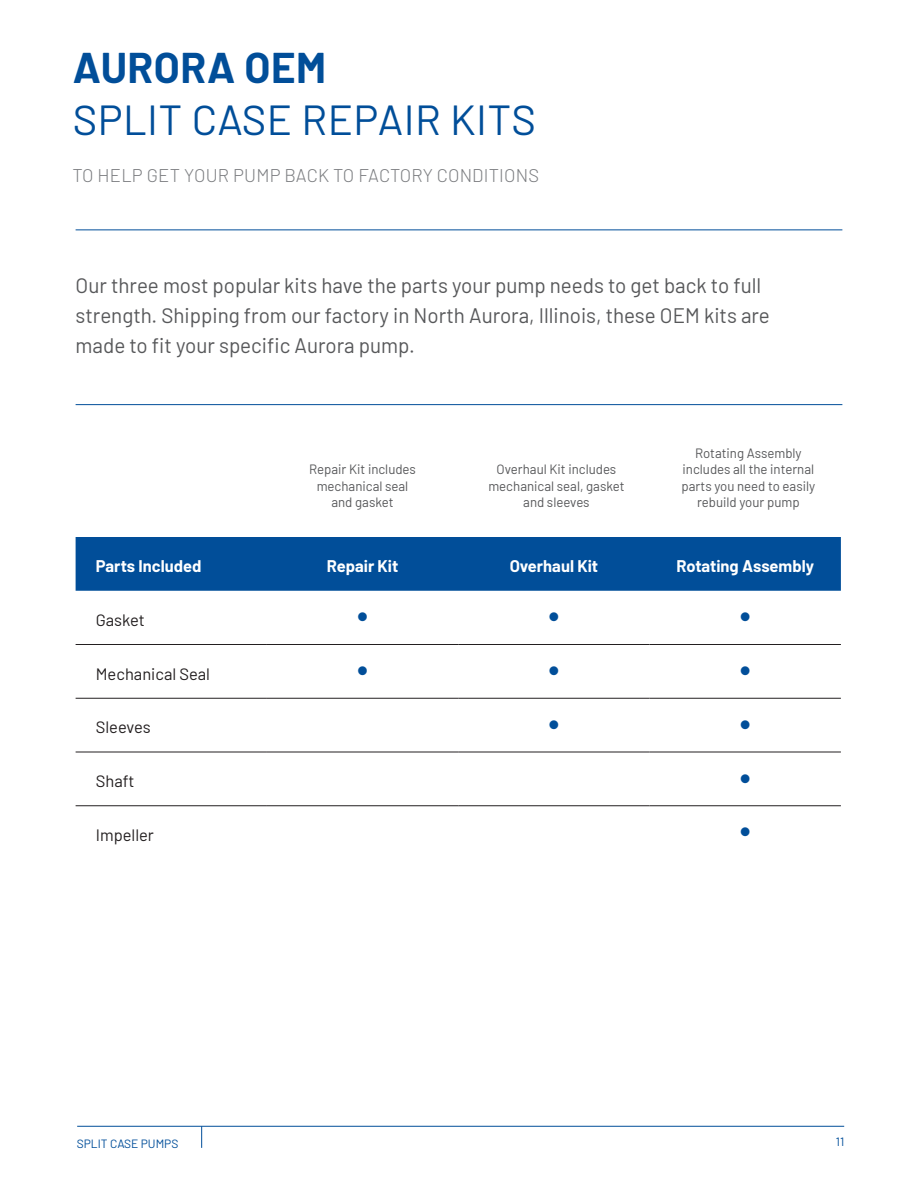
<style>
.page{position:relative;width:918px;height:1188px;background:#fff}
.page>*{position:absolute;margin:0;border:0;box-sizing:border-box;transform-origin:0 0}
.Primary_Heading{font:42px "Barlow";letter-spacing:.01em;color:#014e99}
.Primary_Heading-2{font:700 42px "Barlow";letter-spacing:.01em;color:#014e99}
.CVI_Bullets{font:37.5px "Barlow";color:#014e99}
.Body_text{font:21px/30px "Barlow";color:#57585a}
.Primary_Heading-3{font:300 18.3px "Barlow";letter-spacing:.01em;color:#7a7c7f}
.CVI_Bullets-2{font:700 16.5px "Barlow";color:#fff}
.CVI_Bullets-3{font:16.5px "Barlow";color:#231f20}
.Body_text-2{font:13.5px/16.5px "Barlow";color:#57585a;text-align:center}
.t1{font:12px "Barlow";color:#014e99}
</style>
<div class="page">
<hr style="left:77px;top:1126px;width:767px;height:1px;background:#014e99">
<svg style="left:201px;top:1126px;width:1px;height:22px"></svg>
<div style="left:76px;top:537px;width:765px;height:54px;background:#014e99"></div>
<hr style="left:76px;top:644px;width:191px;height:1px;background:#231f20">
<hr style="left:267px;top:644px;width:191px;height:1px;background:#231f20">
<hr style="left:458px;top:644px;width:192px;height:1px;background:#231f20">
<hr style="left:650px;top:644px;width:191px;height:1px;background:#231f20">
<hr style="left:76px;top:698px;width:191px;height:1px;background:#231f20">
<hr style="left:267px;top:698px;width:191px;height:1px;background:#231f20">
<hr style="left:458px;top:698px;width:192px;height:1px;background:#231f20">
<hr style="left:650px;top:698px;width:191px;height:1px;background:#231f20">
<hr style="left:76px;top:752px;width:191px;height:1px;background:#231f20">
<hr style="left:267px;top:752px;width:191px;height:1px;background:#231f20">
<hr style="left:458px;top:752px;width:192px;height:1px;background:#231f20">
<hr style="left:650px;top:752px;width:191px;height:1px;background:#231f20">
<hr style="left:76px;top:805px;width:191px;height:1px;background:#231f20">
<hr style="left:267px;top:805px;width:191px;height:1px;background:#231f20">
<hr style="left:458px;top:805px;width:192px;height:1px;background:#231f20">
<hr style="left:650px;top:805px;width:191px;height:1px;background:#231f20">
<hr style="left:76px;top:404px;width:766px;height:1px;background:#014e99">
<hr style="left:76px;top:230px;width:766px;height:1px;background:#014e99">
<p class="Primary_Heading-2" style="left:73px;top:37px;width:255px">AURORA OEM</p>
<p class="Primary_Heading" style="left:73px;top:90px;width:465px">SPLIT CASE REPAIR KITS</p>
<p class="Primary_Heading-3" style="left:73px;top:162px;width:468px">TO HELP GET YOUR PUMP BACK TO FACTORY CONDITIONS</p>
<p class="Body_text" style="left:76px;top:269px;width:696px">Our three most popular kits have the parts your pump needs to get back to full strength. Shipping from our factory in North Aurora, Illinois, these OEM kits are made to fit your specific Aurora pump.</p>
<p class="Body_text-2" style="left:309px;top:460px;width:108px">Repair Kit includes mechanical seal and gasket</p>
<p class="Body_text-2" style="left:488px;top:460px;width:138px">Overhaul Kit includes mechanical seal, gasket and sleeves</p>
<p class="Body_text-2" style="left:681px;top:443px;width:135px">Rotating Assembly includes all the internal parts you need to easily rebuild your pump</p>
<p class="CVI_Bullets-2" style="left:96px;top:554px;width:107px">Parts Included</p>
<p class="CVI_Bullets-2" style="left:327px;top:554px;width:73px">Repair Kit</p>
<p class="CVI_Bullets-2" style="left:510px;top:554px;width:90px">Overhaul Kit</p>
<p class="CVI_Bullets-2" style="left:676px;top:554px;width:139px">Rotating Assembly</p>
<p class="CVI_Bullets-3" style="left:96px;top:608px;width:51px">Gasket</p>
<p class="CVI_Bullets" style="left:357px;top:587px;width:13px">•</p>
<p class="CVI_Bullets" style="left:548px;top:587px;width:13px">•</p>
<p class="CVI_Bullets" style="left:739px;top:587px;width:13px">•</p>
<p class="CVI_Bullets-3" style="left:96px;top:662px;width:116px">Mechanical Seal</p>
<p class="CVI_Bullets" style="left:357px;top:640px;width:13px">•</p>
<p class="CVI_Bullets" style="left:548px;top:640px;width:13px">•</p>
<p class="CVI_Bullets" style="left:739px;top:640px;width:13px">•</p>
<p class="CVI_Bullets-3" style="left:96px;top:715px;width:56px">Sleeves</p>
<p class="CVI_Bullets" style="left:548px;top:694px;width:13px">•</p>
<p class="CVI_Bullets" style="left:739px;top:694px;width:13px">•</p>
<p class="CVI_Bullets-3" style="left:96px;top:769px;width:40px">Shaft</p>
<p class="CVI_Bullets" style="left:739px;top:748px;width:13px">•</p>
<p class="CVI_Bullets-3" style="left:96px;top:823px;width:60px">Impeller</p>
<p class="CVI_Bullets" style="left:739px;top:802px;width:13px">•</p>
<p class="t1" style="left:77px;top:1135px;width:103px">SPLIT CASE PUMPS</p>
<p class="t1" style="left:836px;top:1133px;width:10px">11</p>
</div>
